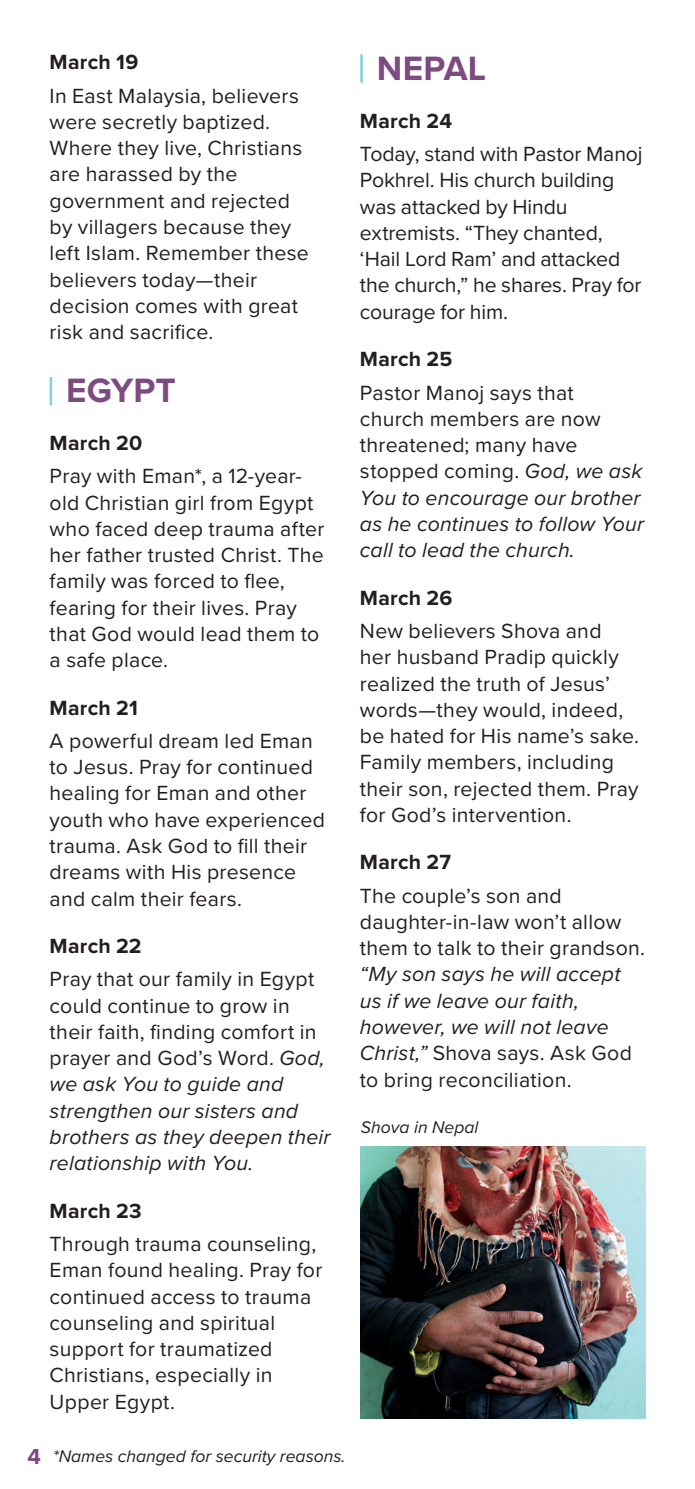
<style>
.page{position:relative;width:695px;height:1489px;background:#fff}
.page>*{position:absolute;margin:0;border:0;box-sizing:border-box;transform-origin:0 0}
.t1{font:700 35px "Proxima Nova";color:#7d4a82}
.t2{font:700 22.5px "Proxima Nova";color:#7d4a82}
.t3{font:21.25px/26.2px "Proxima Nova";letter-spacing:.015em;color:#231f20}
.t4{font:italic 21.25px/26.2px "Proxima Nova";letter-spacing:.01em;color:#231f20}
.t5{font:21.25px/26.2px "Proxima Nova";letter-spacing:-.005em;color:#231f20}
.t6{font:700 21.25px "Proxima Nova";letter-spacing:.01em;color:#231f20}
.t7{font:italic 17.5px "Proxima Nova";color:#231f20}
.s1{font-style:italic}
.s2{font-style:normal}
</style>
<div class="page">
<img style="left:360px;top:1146px;width:285px;height:272px">
<hr style="left:360px;top:54px;width:2px;height:29px;background:#7fd1e0">
<hr style="left:50px;top:377px;width:2px;height:28px;background:#7fd1e0">
<p class="t6" style="left:50px;top:46px;width:90px">March 19</p>
<p class="t3" style="left:50px;top:82px;width:260px">In East Malaysia, believers were secretly baptized.<br>Where they live, Christians are harassed by the government and rejected by villagers because they left Islam. Remember these believers today—their decision comes with great risk and sacrifice.</p>
<h1 class="t1" style="left:66px;top:364px;width:111px">EGYPT</h1>
<p class="t6" style="left:50px;top:427px;width:94px">March 20</p>
<p class="t3" style="left:50px;top:462px;width:276px">Pray with Eman*, a 12-year&shy;old Christian girl from Egypt who faced deep trauma after her father trusted Christ. The family was forced to flee, fearing for their lives. Pray that God would lead them to a safe place.</p>
<p class="t6" style="left:50px;top:691px;width:90px">March 21</p>
<p class="t3" style="left:50px;top:726px;width:277px">A powerful dream led Eman to Jesus. Pray for continued healing for Eman and other youth who have experienced trauma. Ask God to fill their dreams with His presence and calm their fears.</p>
<p class="t6" style="left:50px;top:930px;width:94px">March 22</p>
<p class="t3" style="left:50px;top:965px;width:282px">Pray that our family in Egypt could continue to grow in their faith, finding comfort in prayer and God’s Word. <span class="s1">God, we ask You to guide and strengthen our sisters and brothers as they deepen their relationship with You.</span></p>
<p class="t6" style="left:50px;top:1194px;width:94px">March 23</p>
<p class="t3" style="left:50px;top:1229px;width:274px">Through trauma counseling,<br>Eman found healing. Pray for continued access to trauma counseling and spiritual support for traumatized<br>Christians, especially in<br>Upper Egypt.</p>
<p class="t2" style="left:28px;top:1439px;width:15px">4</p>
<p class="t7" style="left:53px;top:1442px;width:294px">*Names changed for security reasons.</p>
<h1 class="t1" style="left:377px;top:42px;width:111px">NEPAL</h1>
<p class="t6" style="left:360px;top:105px;width:94px">March 24</p>
<p class="t5" style="left:360px;top:140px;width:284px">Today, stand with Pastor Manoj<br>Pokhrel. His church building was attacked by Hindu extremists. “They chanted, ‘Hail Lord Ram’ and attacked the church,” he shares. Pray for courage for him.</p>
<p class="t6" style="left:360px;top:343px;width:94px">March 25</p>
<p class="t4" style="left:360px;top:378px;width:286px"><span class="s2">Pastor Manoj says that<br>church members are now threatened; many have stopped coming.</span> God, we ask<br>You to encourage our brother as he continues to follow Your call to lead the church.</p>
<p class="t6" style="left:360px;top:581px;width:94px">March 26</p>
<p class="t3" style="left:360px;top:617px;width:280px">New believers Shova and<br>her husband Pradip quickly realized the truth of Jesus’ words—they would, indeed, be hated for His name’s sake.<br>Family members, including their son, rejected them. Pray for God’s intervention.</p>
<p class="t6" style="left:360px;top:846px;width:92px">March 27</p>
<p class="t3" style="left:360px;top:881px;width:287px">The couple’s son and daughter-in-law won’t allow them to talk to their grandson.</p>
<p class="t4" style="left:360px;top:960px;width:273px">“My son says he will accept us if we leave our faith, however, we will not leave<br>Christ,” <span class="s2">Shova says. Ask God to bring reconciliation.</span></p>
<p class="t7" style="left:361px;top:1114px;width:119px">Shova in Nepal</p>
</div>
